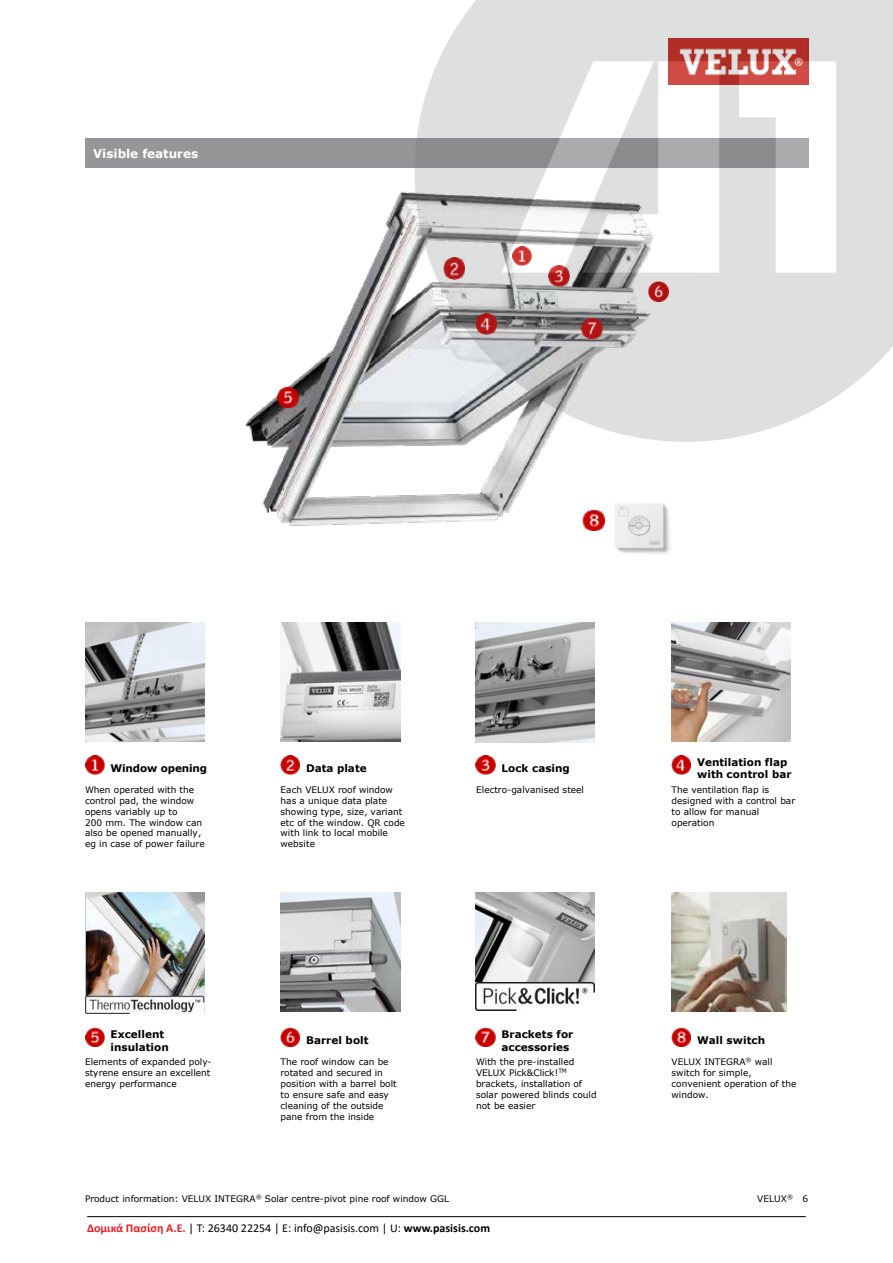
<style>
.page{position:relative;width:893px;height:1263px;background:#fff}
.page>*{position:absolute;margin:0;border:0;box-sizing:border-box;transform-origin:0 0}
.t1{font:12px "Calibri";color:#000}
.t2{font:700 12px "Verdana";color:#fff}
.t3{font:700 10.5px/12.8px "Verdana";color:#000}
.t4{font:9px/10.9px "Verdana";color:#000}
.s1{font-weight:700;color:#ed1c24}
.s2{font-weight:700}
</style>
<div class="page">
<div style="left:85px;top:138px;width:723px;height:30px;background:#949698"></div>
<img style="left:245px;top:168px;width:360px;height:363px">
<img style="left:85px;top:623px;width:120px;height:118px">
<img style="left:280px;top:623px;width:120px;height:118px">
<img style="left:476px;top:623px;width:119px;height:119px">
<img style="left:671px;top:623px;width:119px;height:118px">
<img style="left:85px;top:755px;width:19px;height:19px">
<img style="left:476px;top:755px;width:19px;height:19px">
<img style="left:671px;top:755px;width:20px;height:19px">
<img style="left:85px;top:893px;width:120px;height:121px">
<img style="left:280px;top:893px;width:120px;height:118px">
<img style="left:476px;top:893px;width:119px;height:118px">
<img style="left:671px;top:893px;width:115px;height:119px">
<img style="left:85px;top:1027px;width:19px;height:20px">
<img style="left:476px;top:1027px;width:19px;height:20px">
<img style="left:671px;top:1027px;width:20px;height:20px">
<img style="left:280px;top:755px;width:20px;height:19px">
<img style="left:280px;top:1027px;width:19px;height:19px">
<img style="left:583px;top:509px;width:21px;height:21px">
<img style="left:278px;top:386px;width:21px;height:21px">
<img style="left:615px;top:503px;width:55px;height:51px">
<hr style="left:87px;top:1216px;width:719px;height:1px;background:#000">
<svg style="left:415px;top:0;width:478px;height:442px;background:#d4d0d1"></svg>
<svg style="left:502px;top:61px;width:217px;height:212px"></svg>
<svg style="left:739px;top:61px;width:97px;height:212px"></svg>
<h1 class="t2" style="left:93px;top:145px;width:107px">Visible features</h1>
<p class="t3" style="left:111px;top:762px;width:98px">Window opening</p>
<p class="t3" style="left:306px;top:762px;width:62px">Data plate</p>
<p class="t3" style="left:502px;top:762px;width:70px">Lock casing</p>
<p class="t3" style="left:697px;top:755px;width:96px">Ventilation flap with control bar</p>
<p class="t4" style="left:85px;top:784px;width:121px">When operated with the control pad, the window opens variably up to<br>200 mm. The window can also be opened manually, eg in case of power failure</p>
<p class="t4" style="left:281px;top:784px;width:126px">Each VELUX roof window has a unique data plate showing type, size, variant etc of the window. QR code with link to local mobile website</p>
<p class="t4" style="left:476px;top:784px;width:109px">Electro-galvanised steel</p>
<p class="t4" style="left:672px;top:784px;width:125px">The ventilation flap is designed with a control bar to allow for manual operation</p>
<p class="t3" style="left:111px;top:1027px;width:60px">Excellent insulation</p>
<p class="t3" style="left:306px;top:1034px;width:64px">Barrel bolt</p>
<p class="t3" style="left:502px;top:1027px;width:73px">Brackets for accessories</p>
<p class="t3" style="left:697px;top:1034px;width:70px">Wall switch</p>
<p class="t4" style="left:85px;top:1056px;width:128px">Elements of expanded poly&shy;styrene ensure an excellent energy performance</p>
<p class="t4" style="left:281px;top:1056px;width:118px">The roof window can be rotated and secured in position with a barrel bolt to ensure safe and easy cleaning of the outside pane from the inside</p>
<p class="t4" style="left:476px;top:1056px;width:122px">With the pre-installed<br>VELUX Pick&amp;Click!<sup>TM </sup>brackets, installation of solar powered blinds could not be easier</p>
<p class="t4" style="left:672px;top:1056px;width:126px">VELUX INTEGRA<sup>®</sup> wall switch for simple, convenient operation of the window.</p>
<p class="t4" style="left:85px;top:1193px;width:366px">Product information: VELUX INTEGRA<sup>®</sup> Solar centre-pivot pine roof window GGL</p>
<p class="t4" style="left:757px;top:1193px;width:52px">VELUX<sup>®</sup> 6</p>
<h1 class="t1" style="left:87px;top:1219px;width:404px"><span class="s1">Δομικά Πασίση Α.Ε.</span> | T: 26340 22254 | E: info@pasisis.com | U: <span class="s2">www.pasisis.com</span></h1>
</div>
